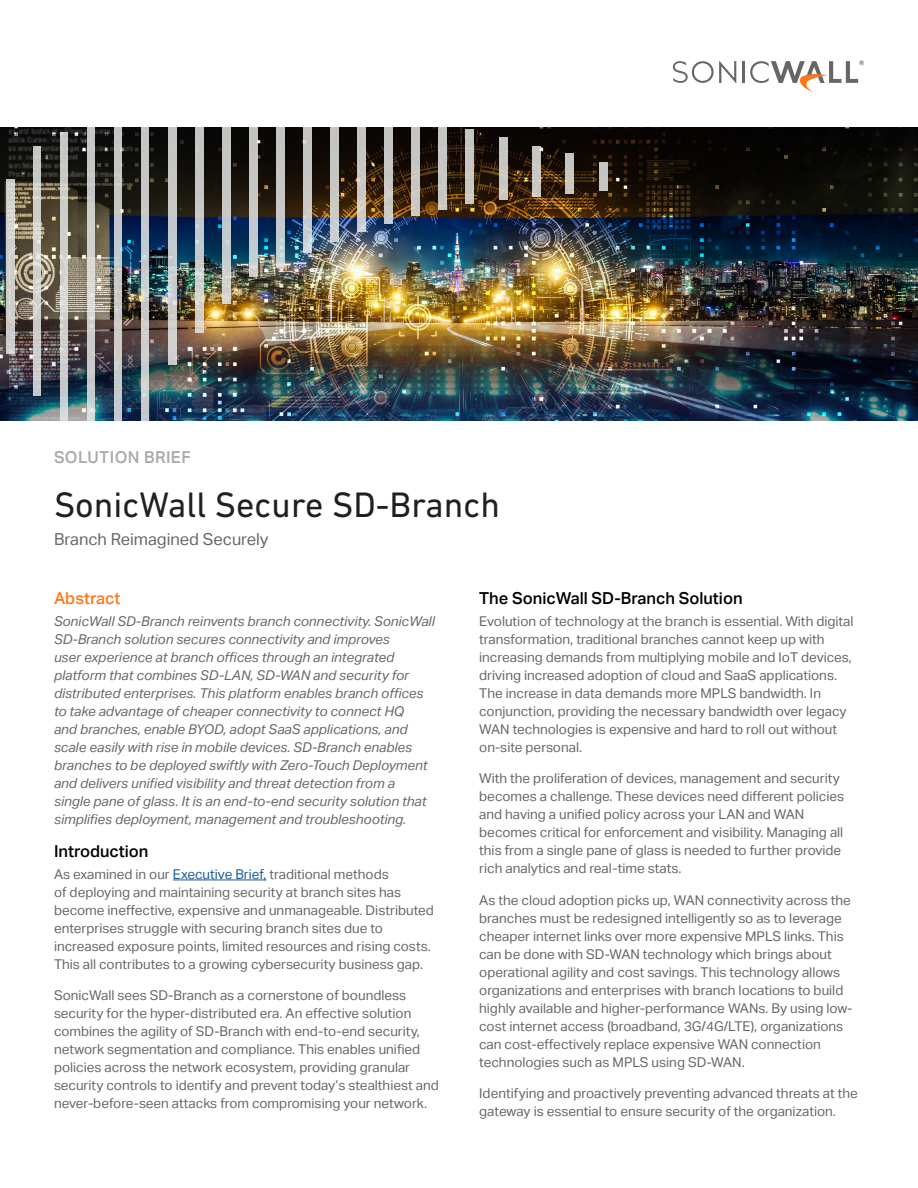
<style>
.page{position:relative;width:918px;height:1188px;background:#fff}
.page>*{position:absolute;margin:0;border:0;box-sizing:border-box;transform-origin:0 0}
.Document_Title{font:36px "DIN Next LT Pro";color:#231f20}
.Sub_Head{font:500 16.5px "Aktiv Grotesk";color:#000}
.Document_Subtitle{font:16.5px "Aktiv Grotesk";color:#666}
.Type_of_Brief{font:500 16.5px "Aktiv Grotesk";letter-spacing:.025em;color:#a8a9ad}
.t1{font:500 16.5px "Aktiv Grotesk";color:#ff791a}
.Body_Copy{font:13.5px/18px "Aktiv Grotesk";color:#666}
.Abstract_Copy__itali{font:italic 13.5px/18px "Aktiv Grotesk";color:#666}
.s1{color:#175d9e}
</style>
<div class="page">
<hr style="left:742px;top:61px;width:2px;height:22px;background:#666">
<svg style="left:673px;top:61px;width:63px;height:22px"></svg>
<svg style="left:750px;top:60px;width:114px;height:32px"></svg>
<hr style="left:173px;top:879px;width:93px;height:1px;background:#175d9e">
<img style="left:0;top:127px;width:918px;height:293px">
<svg style="left:6px;top:179px;width:8px;height:175px"></svg>
<svg style="left:33px;top:146px;width:8px;height:250px;background:#cfcfcc"></svg>
<svg style="left:60px;top:133px;width:8px;height:287px;background:#cecfcd"></svg>
<svg style="left:87px;top:127px;width:8px;height:293px;background:#cecfcd"></svg>
<svg style="left:114px;top:127px;width:8px;height:293px;background:#c7c9ca"></svg>
<svg style="left:141px;top:127px;width:8px;height:293px;background:#c7cacb"></svg>
<svg style="left:168px;top:127px;width:8px;height:238px;background:#c8caca"></svg>
<svg style="left:195px;top:127px;width:8px;height:205px;background:#c9cbc9"></svg>
<svg style="left:222px;top:127px;width:8px;height:176px"></svg>
<svg style="left:249px;top:127px;width:9px;height:149px"></svg>
<svg style="left:276px;top:127px;width:9px;height:140px"></svg>
<svg style="left:303px;top:127px;width:9px;height:126px"></svg>
<svg style="left:330px;top:127px;width:9px;height:115px"></svg>
<svg style="left:357px;top:127px;width:9px;height:105px"></svg>
<svg style="left:385px;top:127px;width:8px;height:97px"></svg>
<div style="left:412px;top:127px;width:8px;height:89px;background:#c6c5c3"></div>
<div style="left:439px;top:127px;width:8px;height:83px;background:#c7c6c3"></div>
<svg style="left:466px;top:129px;width:8px;height:75px"></svg>
<div style="left:499px;top:137px;width:8px;height:63px;background:#c6c5c3"></div>
<div style="left:532px;top:146px;width:9px;height:50px;background:#c8c6c3"></div>
<div style="left:566px;top:153px;width:8px;height:40px;background:#c6c5c3"></div>
<div style="left:599px;top:162px;width:8px;height:29px;background:#c6c5c3"></div>
<p class="Type_of_Brief" style="left:54px;top:447px;width:138px">SOLUTION BRIEF</p>
<p class="Document_Title" style="left:54px;top:484px;width:448px">SonicWall Secure SD-Branch</p>
<p class="Document_Subtitle" style="left:54px;top:530px;width:216px">Branch Reimagined Securely</p>
<p class="t1" style="left:54px;top:589px;width:68px">Abstract</p>
<p class="Abstract_Copy__itali" style="left:54px;top:612px;width:382px">SonicWall SD-Branch reinvents branch connectivity. SonicWall SD-Branch solution secures connectivity and improves<br>user experience at branch offices through an integrated platform that combines SD-LAN, SD-WAN and security for distributed enterprises. This platform enables branch offices to take advantage of cheaper connectivity to connect HQ<br>and branches, enable BYOD, adopt SaaS applications, and scale easily with rise in mobile devices. SD-Branch enables branches to be deployed swiftly with Zero-Touch Deployment and delivers unified visibility and threat detection from a single pane of glass. It is an end-to-end security solution that simplifies deployment, management and troubleshooting.</p>
<p class="Sub_Head" style="left:54px;top:842px;width:96px">Introduction</p>
<p class="Body_Copy" style="left:54px;top:865px;width:381px">As examined in our <span class="s1">Executive Brief,</span> traditional methods<br>of deploying and maintaining security at branch sites has become ineffective, expensive and unmanageable. Distributed enterprises struggle with securing branch sites due to increased exposure points, limited resources and rising costs.<br>This all contributes to a growing cybersecurity business gap.</p>
<p class="Body_Copy" style="left:54px;top:986px;width:386px">SonicWall sees SD-Branch as a cornerstone of boundless security for the hyper-distributed era. An effective solution combines the agility of SD-Branch with end-to-end security, network segmentation and compliance. This enables unified policies across the network ecosystem, providing granular security controls to identify and prevent today’s stealthiest and never-before-seen attacks from compromising your network.</p>
<p class="Sub_Head" style="left:479px;top:589px;width:265px">The SonicWall SD-Branch Solution</p>
<p class="Body_Copy" style="left:479px;top:612px;width:376px">Evolution of technology at the branch is essential. With digital transformation, traditional branches cannot keep up with increasing demands from multiplying mobile and IoT devices, driving increased adoption of cloud and SaaS applications.<br>The increase in data demands more MPLS bandwidth. In conjunction, providing the necessary bandwidth over legacy WAN technologies is expensive and hard to roll out without on-site personal.</p>
<p class="Body_Copy" style="left:479px;top:770px;width:367px">With the proliferation of devices, management and security becomes a challenge. These devices need different policies and having a unified policy across your LAN and WAN becomes critical for enforcement and visibility. Managing all this from a single pane of glass is needed to further provide rich analytics and real-time stats.</p>
<p class="Body_Copy" style="left:479px;top:891px;width:375px">As the cloud adoption picks up, WAN connectivity across the branches must be redesigned intelligently so as to leverage cheaper internet links over more expensive MPLS links. This can be done with SD-WAN technology which brings about operational agility and cost savings. This technology allows organizations and enterprises with branch locations to build highly available and higher-performance WANs. By using low&shy;cost internet access (broadband, 3G/4G/LTE), organizations can cost-effectively replace expensive WAN connection technologies such as MPLS using SD-WAN.</p>
<p class="Body_Copy" style="left:479px;top:1085px;width:380px">Identifying and proactively preventing advanced threats at the gateway is essential to ensure security of the organization.</p>
</div>
